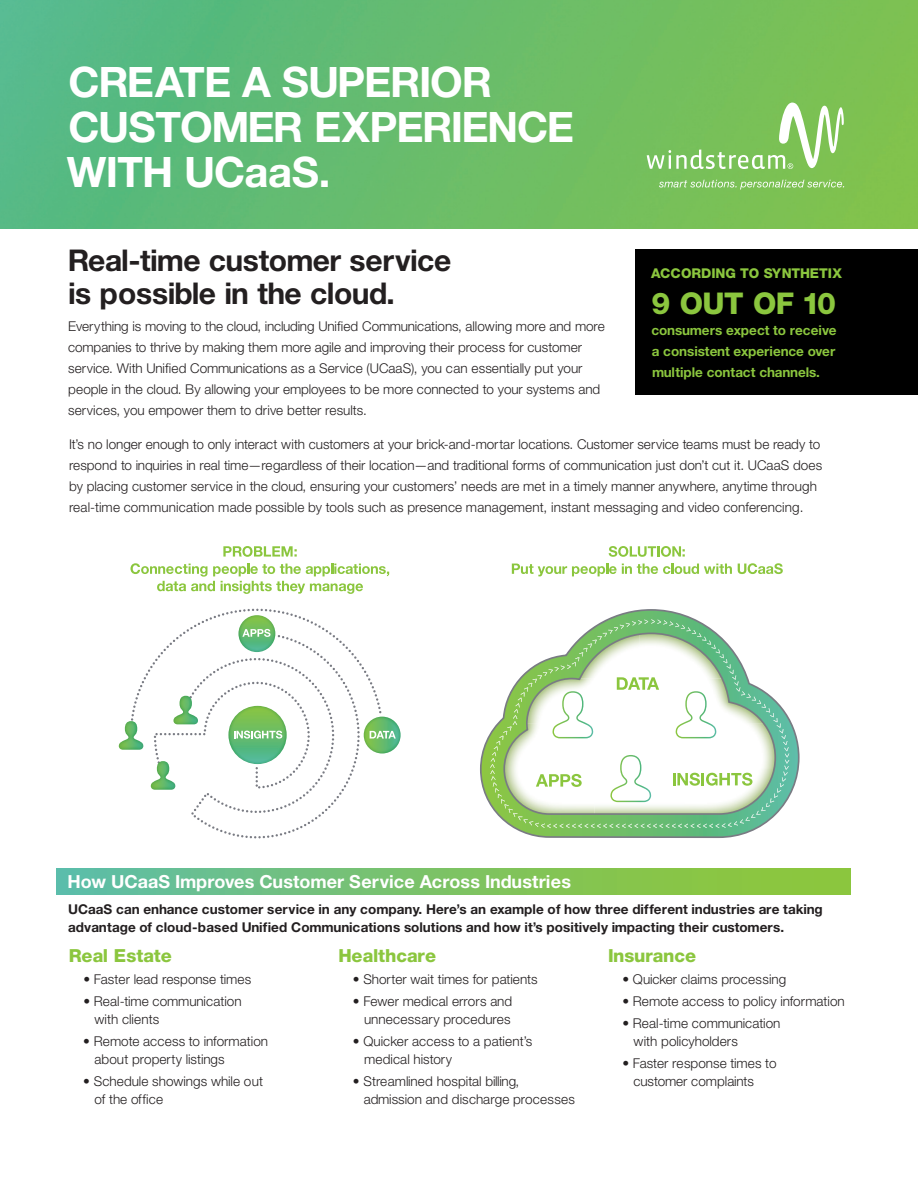
<style>
.page{position:relative;width:918px;height:1188px;background:#fff}
.page>*{position:absolute;margin:0;border:0;box-sizing:border-box;transform-origin:0 0}
.t1{font:700 42px/45px "Helvetica Neue LT Std";letter-spacing:-.025em;color:#fff}
.t2{font:700 30px/33px "Helvetica Neue LT Std";letter-spacing:-.02em;color:#231f20}
.t3{font:800 30px "Helvetica Neue LT Std";letter-spacing:-.02em;color:#8bc63e}
.t4{font:700 18px "Helvetica Neue LT Std";letter-spacing:.005em;color:#fff}
.t5{font:800 18px "Helvetica Neue LT Std";letter-spacing:-.005em;color:#8bc63e}
.t6{font:300 13.5px/18px "Helvetica Neue LT Std";color:#231f20}
.t7{font:700 13.5px/18px "Helvetica Neue LT Std";color:#231f20}
.t8{font:700 13.5px/21px "Helvetica Neue LT Std";letter-spacing:-.005em;color:#8bc63e;text-align:justify}
.t9{font:800 13.5px "Helvetica Neue LT Std";letter-spacing:-.005em;color:#8bc63e}
</style>
<div class="page">
<img style="left:0;top:0;width:918px;height:229px">
<div style="left:56px;top:868px;width:794px;height:26px;background:linear-gradient(to right,#60bda4,#93c72f)"></div>
<svg style="left:659px;top:180px;width:185px;height:9px;background:#98ce7b"></svg>
<svg style="left:647px;top:103px;width:197px;height:66px;background:#8eca73"></svg>
<div style="left:636px;top:250px;width:282px;height:145px;background:#000"></div>
<svg style="left:223px;top:546px;width:74px;height:11px"></svg>
<svg style="left:131px;top:563px;width:258px;height:31px"></svg>
<svg style="left:609px;top:546px;width:76px;height:11px"></svg>
<svg style="left:512px;top:564px;width:220px;height:12px"></svg>
<svg style="left:738px;top:563px;width:45px;height:11px"></svg>
<svg style="left:480px;top:609px;width:320px;height:229px"></svg>
<svg style="left:490px;top:619px;width:299px;height:209px"></svg>
<img style="left:119px;top:721px;width:11px;height:29px">
<img style="left:364px;top:717px;width:37px;height:37px;border-radius:18px">
<svg style="left:130px;top:609px;width:266px;height:229px"></svg>
<img style="left:173px;top:696px;width:25px;height:28px">
<img style="left:151px;top:761px;width:24px;height:29px">
<h1 class="t1" style="left:67px;top:59px;width:509px">CREATE A SUPERIOR<br>CUSTOMER EXPERIENCE<br>WITH UCaaS.</h1>
<h2 class="t2" style="left:68px;top:243px;width:385px">Real-time customer service is possible in the cloud.</h2>
<p class="t6" style="left:68px;top:315px;width:538px;line-height:21px">Everything is moving to the cloud, including Unified Communications, allowing more and more companies to thrive by making them more agile and improving their process for customer service. With Unified Communications as a Service (UCaaS), you can essentially put your people in the cloud. By allowing your employees to be more connected to your systems and services, you empower them to drive better results.</p>
<p class="t9" style="left:651px;top:265px;width:192px">ACCORDING TO SYNTHETIX</p>
<h2 class="t3" style="left:651px;top:285px;width:186px">9 OUT OF 10</h2>
<p class="t8" style="left:651px;top:319px;width:187px">consumers expect to receive a consistent experience over multiple contact channels.</p>
<p class="t6" style="left:69px;top:434px;width:755px;line-height:21px">It’s no longer enough to only interact with customers at your brick-and-mortar locations. Customer service teams must be ready to respond to inquiries in real time—regardless of their location—and traditional forms of communication just don’t cut it. UCaaS does by placing customer service in the cloud, ensuring your customers’ needs are met in a timely manner anywhere, anytime through real-time communication made possible by tools such as presence management, instant messaging and video conferencing.</p>
<h3 class="t4" style="left:68px;top:870px;width:505px">How UCaaS Improves Customer Service Across Industries</h3>
<p class="t7" style="left:68px;top:900px;width:756px">UCaaS can enhance customer service in any company. Here’s an example of how three different industries are taking advantage of cloud-based Unified Communications solutions and how it’s positively impacting their customers.</p>
<h3 class="t5" style="left:69px;top:945px;width:104px">Real Estate</h3>
<p class="t6" style="left:83px;top:970px;width:169px">• Faster lead response times</p>
<p class="t6" style="left:94px;top:992px;width:149px;text-indent:-11px">• Real-time communication with clients</p>
<p class="t6" style="left:94px;top:1032px;width:175px;text-indent:-11px">• Remote access to information about property listings</p>
<p class="t6" style="left:94px;top:1072px;width:170px;text-indent:-11px">• Schedule showings while out of the office</p>
<h3 class="t5" style="left:339px;top:945px;width:99px">Healthcare</h3>
<p class="t6" style="left:353px;top:970px;width:186px">• Shorter wait times for patients</p>
<p class="t6" style="left:353px;top:992px;width:161px;text-align:right">• Fewer medical errors and unnecessary procedures</p>
<p class="t6" style="left:364px;top:1032px;width:170px;text-indent:-11px">• Quicker access to a patient’s medical history</p>
<p class="t6" style="left:364px;top:1072px;width:213px;text-indent:-11px">• Streamlined hospital billing, admission and discharge processes</p>
<h3 class="t5" style="left:608px;top:945px;width:89px">Insurance</h3>
<p class="t6" style="left:622px;top:970px;width:165px">• Quicker claims processing</p>
<p class="t6" style="left:622px;top:992px;width:224px">• Remote access to policy information</p>
<p class="t6" style="left:634px;top:1014px;width:148px;text-indent:-11px">• Real-time communication with policyholders</p>
<p class="t6" style="left:633px;top:1054px;width:145px;text-indent:-11px">• Faster response times to customer complaints</p>
</div>
